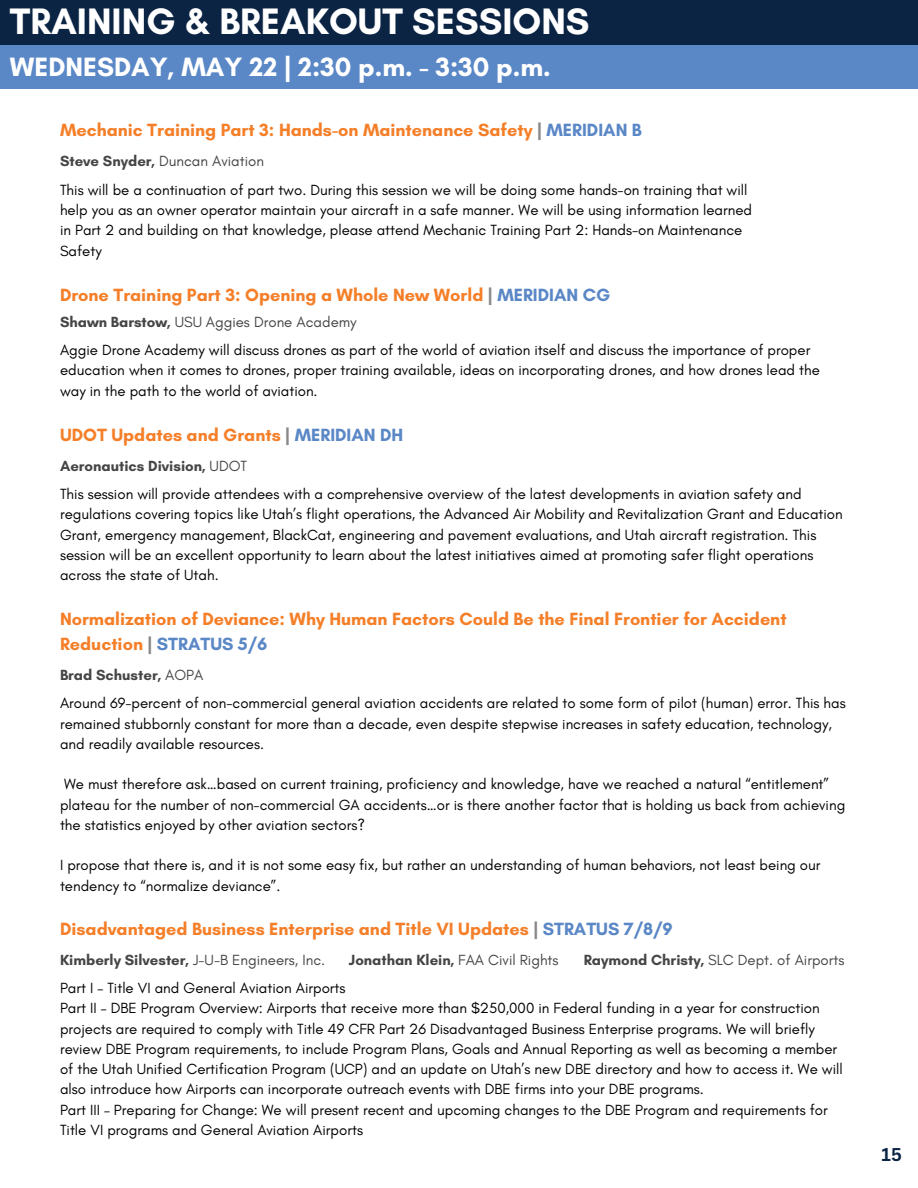
<style>
.page{position:relative;width:918px;height:1188px;background:#fff}
.page>*{position:absolute;margin:0;border:0;box-sizing:border-box;transform-origin:0 0}
.t1{font:700 37.5px "Glacial Indifference";color:#fff}
.t2{font:700 27px "Glacial Indifference";color:#fff}
.t3{font:700 18px/24.8px "Glacial Indifference";color:#f57f29}
.t4{font:700 18px "Canva Sans";color:#0b2444}
.t5{font:15px/20.2px "Glacial Indifference";color:#000}
.t6{font:15px "Glacial Indifference";color:#454545}
.t7{font:700 15px "Glacial Indifference";color:#454545}
.s1{color:#888}
.s2{color:#5a87c6}
.s3{font-weight:700}
.s4{font-weight:400}
</style>
<div class="page">
<div style="left:0;top:44px;width:918px;height:45px;background:#5a87c6"></div>
<div style="left:0;top:0;width:918px;height:44px;background:#0b2444"></div>
<h1 class="t1" style="left:10px;top:-1px;width:581px">TRAINING &amp; BREAKOUT SESSIONS</h1>
<h2 class="t2" style="left:10px;top:50px;width:542px">WEDNESDAY, MAY 22 | 2:30 p.m. - 3:30 p.m.</h2>
<p class="t3" style="left:60px;top:118px;width:583px">Mechanic Training Part 3: Hands-on Maintenance Safety <span class="s1">|</span> <span class="s2">MERIDIAN B</span></p>
<p class="t6" style="left:60px;top:152px;width:205px"><span class="s3">Steve Snyder,</span> Duncan Aviation</p>
<p class="t5" style="left:60px;top:179px;width:694px">This will be a continuation of part two. During this session we will be doing some hands-on training that will help you as an owner operator maintain your aircraft in a safe manner. We will be using information learned in Part 2 and building on that knowledge, please attend Mechanic Training Part 2: Hands-on Maintenance Safety</p>
<p class="t3" style="left:60px;top:282px;width:552px">Drone Training Part 3: Opening a Whole New World <span class="s1">|</span> <span class="s2">MERIDIAN CG</span></p>
<p class="t6" style="left:60px;top:312px;width:298px"><span class="s3">Shawn Barstow,</span> USU Aggies Drone Academy</p>
<p class="t5" style="left:60px;top:340px;width:761px">Aggie Drone Academy will discuss drones as part of the world of aviation itself and discuss the importance of proper education when it comes to drones, proper training available, ideas on incorporating drones, and how drones lead the way in the path to the world of aviation.</p>
<p class="t3" style="left:60px;top:422px;width:345px">UDOT Updates and Grants <span class="s1">|</span> <span class="s2">MERIDIAN DH</span></p>
<p class="t7" style="left:60px;top:456px;width:189px">Aeronautics Division, <span class="s4">UDOT</span></p>
<p class="t5" style="left:60px;top:484px;width:784px">This session will provide attendees with a comprehensive overview of the latest developments in aviation safety and regulations covering topics like Utah’s flight operations, the Advanced Air Mobility and Revitalization Grant and Education Grant, emergency management, BlackCat, engineering and pavement evaluations, and Utah aircraft registration. This session will be an excellent opportunity to learn about the latest initiatives aimed at promoting safer flight operations across the state of Utah.</p>
<p class="t3" style="left:60px;top:607px;width:728px">Normalization of Deviance: Why Human Factors Could Be the Final Frontier for Accident<br>Reduction <span class="s1">|</span> <span class="s2">STRATUS 5/6</span></p>
<p class="t7" style="left:60px;top:666px;width:145px">Brad Schuster, <span class="s4">AOPA</span></p>
<p class="t5" style="left:60px;top:693px;width:787px">Around 69-percent of non-commercial general aviation accidents are related to some form of pilot (human) error. This has remained stubbornly constant for more than a decade, even despite stepwise increases in safety education, technology, and readily available resources.</p>
<p class="t5" style="left:60px;top:774px;width:787px">We must therefore ask…based on current training, proficiency and knowledge, have we reached a natural “entitlement” plateau for the number of non-commercial GA accidents…or is there another factor that is holding us back from achieving the statistics enjoyed by other aviation sectors?</p>
<p class="t5" style="left:60px;top:855px;width:762px">I propose that there is, and it is not some easy fix, but rather an understanding of human behaviors, not least being our tendency to “normalize deviance”.</p>
<p class="t3" style="left:60px;top:916px;width:614px">Disadvantaged Business Enterprise and Title VI Updates <span class="s1">|</span> <span class="s2">STRATUS 7/8/9</span></p>
<p class="t6" style="left:60px;top:950px;width:267px"><span class="s3">Kimberly Silvester,</span> J-U-B Engineers, Inc.</p>
<p class="t5" style="left:60px;top:978px;width:287px">Part I – Title VI and General Aviation Airports</p>
<p class="t5" style="left:60px;top:998px;width:784px">Part II – DBE Program Overview: Airports that receive more than $250,000 in Federal funding in a year for construction projects are required to comply with Title 49 CFR Part 26 Disadvantaged Business Enterprise programs. We will briefly review DBE Program requirements, to include Program Plans, Goals and Annual Reporting as well as becoming a member of the Utah Unified Certification Program (UCP) and an update on Utah’s new DBE directory and how to access it. We will also introduce how Airports can incorporate outreach events with DBE firms into your DBE programs.</p>
<p class="t5" style="left:60px;top:1099px;width:769px">Part III – Preparing for Change: We will present recent and upcoming changes to the DBE Program and requirements for<br>Title VI programs and General Aviation Airports</p>
<p class="t7" style="left:349px;top:950px;width:211px">Jonathan Klein, <span class="s4">FAA Civil Rights</span></p>
<p class="t6" style="left:584px;top:950px;width:262px"><span class="s3">Raymond Christy,</span> SLC Dept. of Airports</p>
<p class="t4" style="left:882px;top:1142px;width:22px">15</p>
</div>
